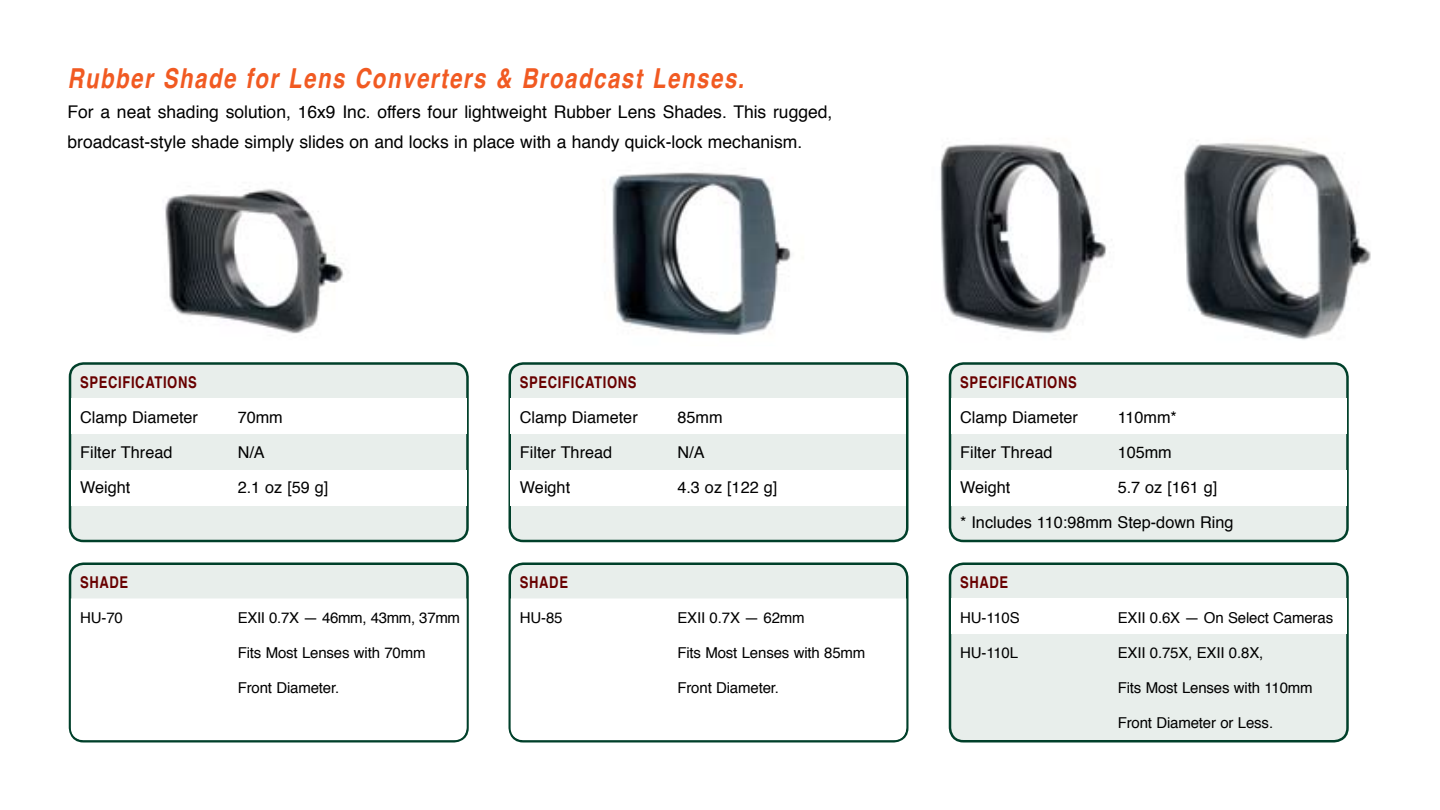
<style>
.page{position:relative;width:1440px;height:810px;background:#fff}
.page>*{position:absolute;margin:0;border:0;box-sizing:border-box;transform-origin:0 0}
.t1{font:italic 700 27.5px "Helvetica";letter-spacing:.075em;color:#f15a22;scale:.8 1}
.t2{font:17.5px/30px "Helvetica";color:#000}
.t3{font:16.25px/35px "Helvetica";color:#000}
.t4{font:700 16.25px "Helvetica";letter-spacing:.05em;color:#680000;scale:.8 1}
.t5{font:15px "Helvetica";letter-spacing:-.01em;color:#000}
</style>
<div class="page">
<img style="left:940px;top:140px;width:431px;height:200px">
<img style="left:165px;top:189px;width:179px;height:145px">
<img style="left:612px;top:172px;width:179px;height:163px">
<div style="left:950px;top:363px;width:398px;height:178px;background:#e8eeeb;border-radius:14px"></div>
<div style="left:949px;top:362px;width:400px;height:180px;border:2px solid #00402a;border-radius:14px"></div>
<div style="left:70px;top:363px;width:398px;height:178px;background:#e8eeeb;border-radius:14px"></div>
<div style="left:69px;top:362px;width:400px;height:180px;border:2px solid #00402a;border-radius:14px"></div>
<div style="left:510px;top:363px;width:397px;height:178px;background:#e8eeeb;border-radius:14px"></div>
<div style="left:509px;top:362px;width:400px;height:180px;border:2px solid #00402a;border-radius:14px"></div>
<div style="left:950px;top:564px;width:398px;height:177px;background:#e8eeeb;border-radius:14px"></div>
<div style="left:949px;top:562px;width:400px;height:180px;border:2px solid #00402a;border-radius:14px"></div>
<div style="left:70px;top:564px;width:398px;height:177px;background:#e8eeeb;border-radius:14px"></div>
<div style="left:69px;top:562px;width:400px;height:180px;border:2px solid #00402a;border-radius:14px"></div>
<div style="left:510px;top:564px;width:397px;height:177px;background:#e8eeeb;border-radius:14px"></div>
<div style="left:509px;top:562px;width:400px;height:180px;border:2px solid #00402a;border-radius:14px"></div>
<div style="left:951px;top:398px;width:396px;height:36px;background:#fff"></div>
<div style="left:71px;top:398px;width:396px;height:36px;background:#fff"></div>
<div style="left:511px;top:398px;width:395px;height:36px;background:#fff"></div>
<div style="left:951px;top:599px;width:396px;height:36px;background:#fff"></div>
<div style="left:71px;top:599px;width:396px;height:141px;background:#fff"></div>
<div style="left:511px;top:599px;width:395px;height:141px;background:#fff"></div>
<div style="left:951px;top:470px;width:396px;height:36px;background:#fff"></div>
<div style="left:71px;top:470px;width:396px;height:36px;background:#fff"></div>
<div style="left:511px;top:470px;width:395px;height:36px;background:#fff"></div>
<h1 class="t1" style="left:68px;top:56px;width:847px">Rubber Shade for Lens Converters &amp; Broadcast Lenses.</h1>
<p class="t2" style="left:68px;top:98px;width:766px">For a neat shading solution, 16x9 Inc. offers four lightweight Rubber Lens Shades. This rugged, broadcast-style shade simply slides on and locks in place with a handy quick-lock mechanism.</p>
<p class="t4" style="left:80px;top:369px;width:147px">SPECIFICATIONS</p>
<p class="t3" style="left:80px;top:400px;width:119px">Clamp Diameter</p>
<p class="t3" style="left:238px;top:400px;width:47px">70mm</p>
<p class="t3" style="left:80px;top:435px;width:94px">Filter Thread</p>
<p class="t3" style="left:238px;top:435px;width:29px">N/A</p>
<p class="t3" style="left:80px;top:470px;width:52px">Weight</p>
<p class="t3" style="left:238px;top:470px;width:92px">2.1 oz [59 g]</p>
<p class="t4" style="left:80px;top:569px;width:62px">SHADE</p>
<p class="t5" style="left:80px;top:606px;width:44px">HU-70</p>
<p class="t5" style="left:238px;top:606px;width:224px">EXII 0.7X — 46mm, 43mm, 37mm</p>
<p class="t5" style="left:238px;top:641px;width:189px">Fits Most Lenses with 70mm</p>
<p class="t5" style="left:238px;top:676px;width:103px">Front Diameter.</p>
<p class="t4" style="left:520px;top:369px;width:147px">SPECIFICATIONS</p>
<p class="t3" style="left:520px;top:400px;width:119px">Clamp Diameter</p>
<p class="t3" style="left:677px;top:400px;width:47px">85mm</p>
<p class="t3" style="left:520px;top:435px;width:94px">Filter Thread</p>
<p class="t3" style="left:677px;top:435px;width:29px">N/A</p>
<p class="t3" style="left:520px;top:470px;width:52px">Weight</p>
<p class="t3" style="left:677px;top:470px;width:101px">4.3 oz [122 g]</p>
<p class="t4" style="left:520px;top:569px;width:62px">SHADE</p>
<p class="t5" style="left:520px;top:606px;width:44px">HU-85</p>
<p class="t5" style="left:677px;top:606px;width:129px">EXII 0.7X — 62mm</p>
<p class="t5" style="left:677px;top:641px;width:189px">Fits Most Lenses with 85mm</p>
<p class="t5" style="left:677px;top:676px;width:103px">Front Diameter.</p>
<p class="t4" style="left:960px;top:369px;width:147px">SPECIFICATIONS</p>
<p class="t3" style="left:960px;top:400px;width:119px">Clamp Diameter</p>
<p class="t3" style="left:1118px;top:400px;width:61px">110mm*</p>
<p class="t3" style="left:960px;top:435px;width:94px">Filter Thread</p>
<p class="t3" style="left:1118px;top:435px;width:56px">105mm</p>
<p class="t3" style="left:960px;top:470px;width:52px">Weight</p>
<p class="t3" style="left:960px;top:470px;width:275px;text-indent:157px">5.7 oz [161 g]<br>* Includes 110:98mm Step-down Ring</p>
<p class="t4" style="left:960px;top:569px;width:62px">SHADE</p>
<p class="t5" style="left:960px;top:606px;width:61px">HU-110S</p>
<p class="t5" style="left:1118px;top:606px;width:217px">EXII 0.6X — On Select Cameras</p>
<p class="t5" style="left:960px;top:641px;width:60px">HU-110L</p>
<p class="t5" style="left:1118px;top:641px;width:147px">EXII 0.75X, EXII 0.8X,</p>
<p class="t5" style="left:1118px;top:676px;width:197px">Fits Most Lenses with 110mm</p>
<p class="t5" style="left:1118px;top:711px;width:157px">Front Diameter or Less.</p>
</div>
